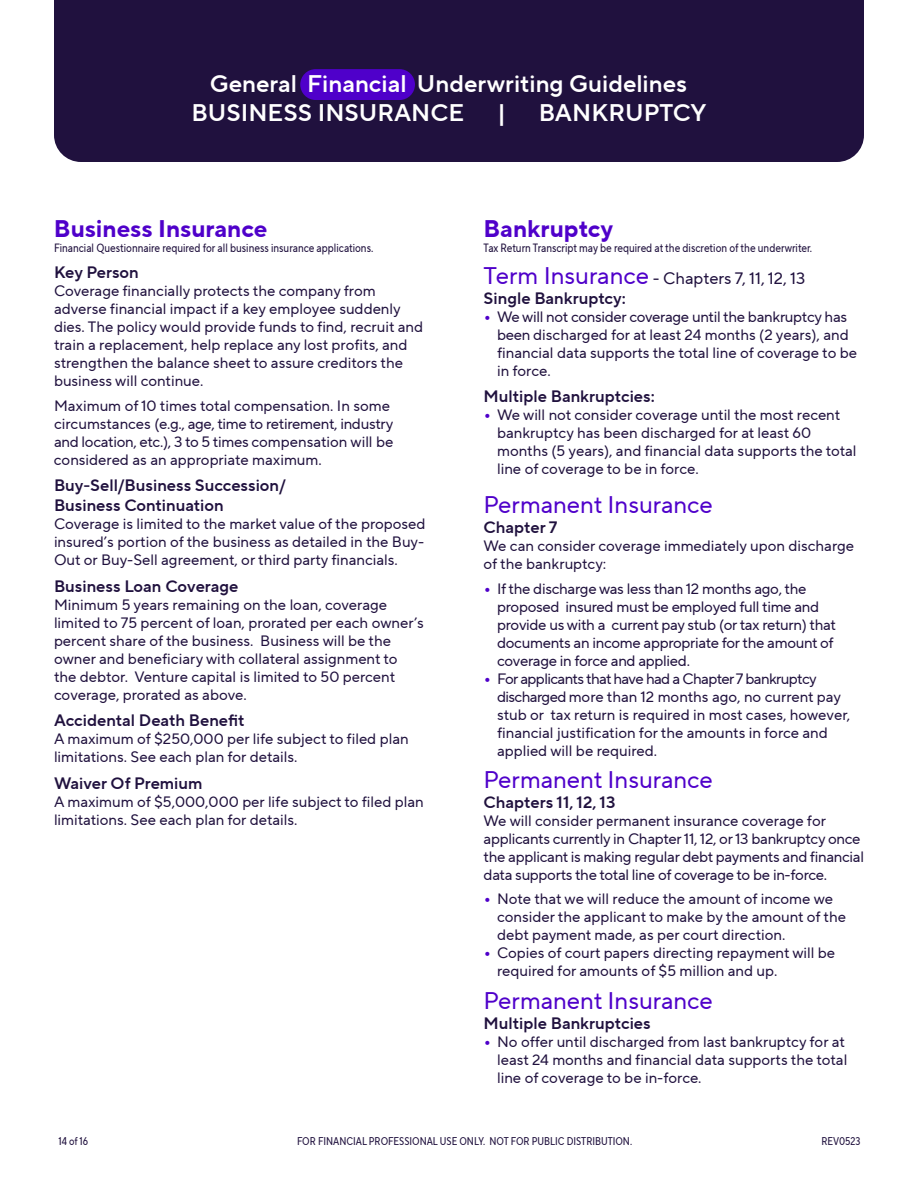
<style>
.page{position:relative;width:918px;height:1188px;background:#fff}
.page>*{position:absolute;margin:0;border:0;box-sizing:border-box;transform-origin:0 0}
.t1{font:24px "TT Norms Pro Dm Bd";color:#fff}
.t2{font:24px "TT Norms Pro";color:#4f00ca}
.t3{font:700 24px "TT Norms Pro";color:#4f00ca}
.t4{font:16.5px/19.8px "TT Norms Pro Dm Bd";color:#20113e}
.t5{font:16.5px "TT Norms Pro";color:#20113e}
.t6{font:15px/18px "TT Norms Pro";color:#20113e}
.t7{font:15px/18px "TT Norms Pro";letter-spacing:-.02em;color:#20113e}
.t8{font:12px "TT Norms Pro Cond";color:#20113e}
.t9{font:11.25px "TT Norms Pro Cond";color:#20113e}
.s1{font-size:24px;color:#4f00ca}
.s2{font-weight:700;font-size:16.5px;color:#4f00ca}
</style>
<div class="page">
<div style="left:54px;top:0;width:810px;height:162px;background:#20113e"></div>
<div style="left:300px;top:69px;width:115px;height:31px;background:#4f00ca;border-radius:15px"></div>
<h1 class="t1" style="left:210px;top:66px;width:479px">General Financial Underwriting Guidelines</h1>
<h1 class="t1" style="left:191px;top:95px;width:274px">BUSINESS INSURANCE</h1>
<h1 class="t1" style="left:497px;top:95px;width:10px">|</h1>
<h1 class="t1" style="left:539px;top:95px;width:169px">BANKRUPTCY</h1>
<h2 class="t3" style="left:54px;top:210px;width:215px">Business Insurance</h2>
<p class="t8" style="left:54px;top:239px;width:321px">Financial Questionnaire required for all business insurance applications.</p>
<h3 class="t4" style="left:54px;top:262px;width:86px">Key Person</h3>
<p class="t6" style="left:54px;top:282px;width:371px">Coverage financially protects the company from adverse financial impact if a key employee suddenly dies. The policy would provide funds to find, recruit and train a replacement, help replace any lost profits, and strengthen the balance sheet to assure creditors the business will continue.</p>
<p class="t6" style="left:54px;top:396px;width:341px">Maximum of 10 times total compensation. In some circumstances (e.g., age, time to retirement, industry and location, etc.), 3 to 5 times compensation will be considered as an appropriate maximum.</p>
<h3 class="t4" style="left:54px;top:476px;width:233px">Buy-Sell/Business Succession/<br>Business Continuation</h3>
<p class="t6" style="left:54px;top:515px;width:373px;text-align:justify">Coverage is limited to the market value of the proposed insured’s portion of the business as detailed in the Buy-Out or Buy-Sell agreement, or third party financials.</p>
<h3 class="t4" style="left:54px;top:576px;width:186px">Business Loan Coverage</h3>
<p class="t6" style="left:54px;top:595px;width:371px">Minimum 5 years remaining on the loan, coverage limited to 75 percent of loan, prorated per each owner’s percent share of the business. Business will be the owner and beneficiary with collateral assignment to<br>the debtor. Venture capital is limited to 50 percent coverage, prorated as above.</p>
<h3 class="t4" style="left:54px;top:711px;width:192px">Accidental Death Benefit</h3>
<p class="t6" style="left:54px;top:730px;width:356px">A maximum of $250,000 per life subject to filed plan limitations. See each plan for details.</p>
<h3 class="t4" style="left:54px;top:773px;width:150px">Waiver Of Premium</h3>
<p class="t6" style="left:54px;top:792px;width:371px">A maximum of $5,000,000 per life subject to filed plan limitations. See each plan for details.</p>
<h2 class="t3" style="left:484px;top:210px;width:131px">Bankruptcy</h2>
<p class="t8" style="left:484px;top:239px;width:330px">Tax Return Transcript may be required at the discretion of the underwriter.</p>
<h3 class="t5" style="left:484px;top:266px;width:323px"><span class="s1">Term Insurance</span> - Chapters 7, 11, 12, 13</h3>
<h4 class="t4" style="left:484px;top:288px;width:144px">Single Bankruptcy:</h4>
<p class="t6" style="left:497px;top:307px;width:362px;text-indent:-13px"><span class="s2">•</span> We will not consider coverage until the bankruptcy has been discharged for at least 24 months (2 years), and financial data supports the total line of coverage to be in force.</p>
<h4 class="t4" style="left:484px;top:386px;width:173px">Multiple Bankruptcies:</h4>
<p class="t6" style="left:497px;top:406px;width:361px;text-indent:-14px"><span class="s2">•</span> We will not consider coverage until the most recent bankruptcy has been discharged for at least 60 months (5 years), and financial data supports the total line of coverage to be in force.</p>
<h3 class="t2" style="left:484px;top:487px;width:231px">Permanent Insurance</h3>
<h4 class="t4" style="left:484px;top:517px;width:75px">Chapter 7</h4>
<p class="t6" style="left:484px;top:537px;width:372px">We can consider coverage immediately upon discharge of the bankruptcy:</p>
<p class="t7" style="left:497px;top:579px;width:340px;text-indent:-14px"><span class="s2">•</span> If the discharge was less than 12 months ago, the proposed insured must be employed full time and provide us with a current pay stub (or tax return) that documents an income appropriate for the amount of coverage in force and applied.</p>
<p class="t6" style="left:497px;top:669px;width:354px;text-indent:-14px"><span class="s2">•</span> For applicants that have had a Chapter 7 bankruptcy discharged more than 12 months ago, no current pay stub or tax return is required in most cases, however, financial justification for the amounts in force and applied will be required.</p>
<h3 class="t2" style="left:484px;top:762px;width:231px">Permanent Insurance</h3>
<h4 class="t4" style="left:484px;top:792px;width:133px">Chapters 11, 12, 13</h4>
<p class="t7" style="left:484px;top:811px;width:382px">We will consider permanent insurance coverage for applicants currently in Chapter 11, 12, or 13 bankruptcy once the applicant is making regular debt payments and financial data supports the total line of coverage to be in-force.</p>
<p class="t6" style="left:497px;top:890px;width:350px;text-indent:-14px"><span class="s2">•</span> Note that we will reduce the amount of income we consider the applicant to make by the amount of the debt payment made, as per court direction.</p>
<p class="t6" style="left:497px;top:944px;width:340px;text-indent:-14px"><span class="s2">•</span> Copies of court papers directing repayment will be required for amounts of $5 million and up.</p>
<h3 class="t2" style="left:484px;top:983px;width:231px">Permanent Insurance</h3>
<h4 class="t4" style="left:484px;top:1013px;width:169px">Multiple Bankruptcies</h4>
<p class="t6" style="left:497px;top:1032px;width:352px;text-indent:-14px"><span class="s2">•</span> No offer until discharged from last bankruptcy for at least 24 months and financial data supports the total line of coverage to be in-force.</p>
<p class="t9" style="left:58px;top:1133px;width:31px">14 of 16</p>
<p class="t9" style="left:297px;top:1133px;width:337px">FOR FINANCIAL PROFESSIONAL USE ONLY. NOT FOR PUBLIC DISTRIBUTION.</p>
<p class="t9" style="left:821px;top:1133px;width:41px">REV0523</p>
</div>
